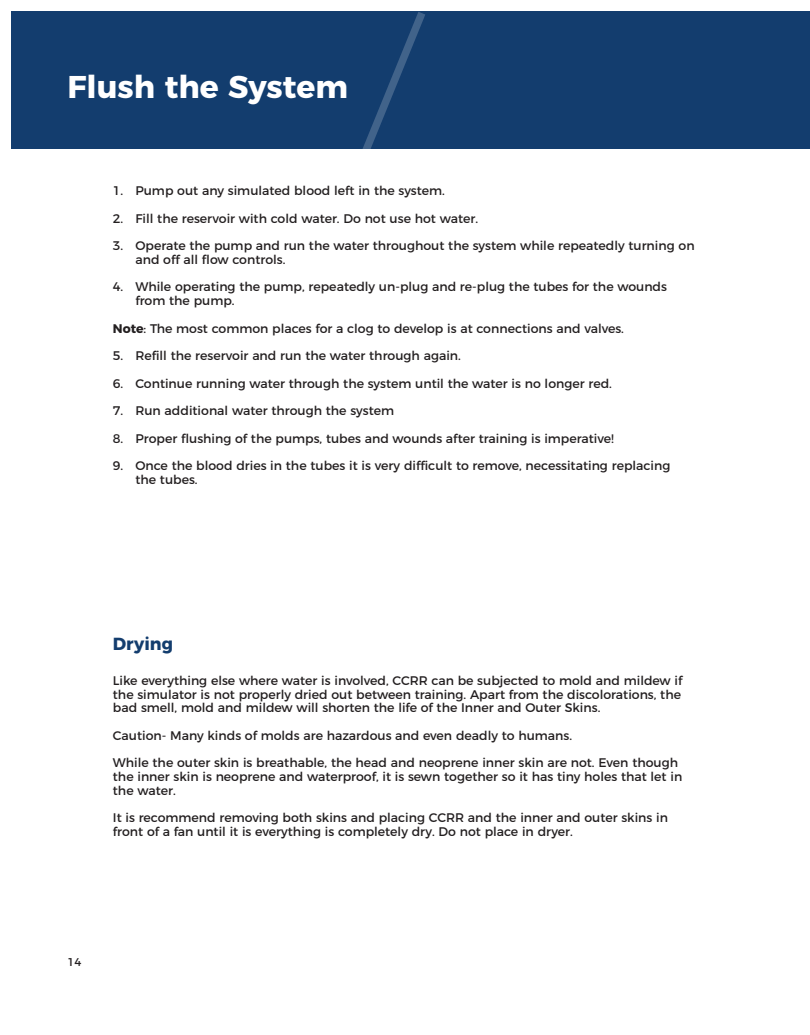
<style>
.page{position:relative;width:810px;height:1035px;background:#fff}
.page>*{position:absolute;margin:0;border:0;box-sizing:border-box;transform-origin:0 0}
.t1{font:700 31.5px "Montserrat";color:#fff}
.Subtitle{font:700 17.5px "Montserrat";color:#133d6e}
.List_Paragraph{font:12.5px/13.8px "Montserrat";color:#231f20}
.t2{font:11.25px "Montserrat";color:#231f20}
.s1{font-weight:700}
</style>
<div class="page">
<div style="left:11px;top:11px;width:777px;height:138px;background:#133d6e"></div>
<svg style="left:362px;top:12px;width:63px;height:137px"></svg>
<div style="left:789px;top:11px;width:21px;height:138px;background:#133d6e"></div>
<p class="t1" style="left:68px;top:61px;width:282px">Flush the System</p>
<p class="List_Paragraph" style="left:113px;top:183px;width:334px">1. Pump out any simulated blood left in the system.</p>
<p class="List_Paragraph" style="left:113px;top:210px;width:367px">2. Fill the reservoir with cold water. Do not use hot water.</p>
<p class="List_Paragraph" style="left:135px;top:238px;width:561px;text-indent:-22px">3. Operate the pump and run the water throughout the system while repeatedly turning on and off all flow controls.</p>
<p class="List_Paragraph" style="left:135px;top:279px;width:533px;text-indent:-22px">4. While operating the pump, repeatedly un-plug and re-plug the tubes for the wounds from the pump.</p>
<p class="List_Paragraph" style="left:113px;top:320px;width:513px"><span class="s1">Note</span>: The most common places for a clog to develop is at connections and valves.</p>
<p class="List_Paragraph" style="left:113px;top:348px;width:350px">5. Refill the reservoir and run the water through again.</p>
<p class="List_Paragraph" style="left:113px;top:375px;width:501px">6. Continue running water through the system until the water is no longer red.</p>
<p class="List_Paragraph" style="left:113px;top:403px;width:283px">7. Run additional water through the system</p>
<p class="List_Paragraph" style="left:113px;top:430px;width:502px">8. Proper flushing of the pumps, tubes and wounds after training is imperative!</p>
<p class="List_Paragraph" style="left:135px;top:458px;width:537px;text-indent:-22px">9. Once the blood dries in the tubes it is very difficult to remove, necessitating replacing the tubes.</p>
<p class="Subtitle" style="left:113px;top:629px;width:62px">Drying</p>
<p class="List_Paragraph" style="left:113px;top:673px;width:571px;text-align:justify">Like everything else where water is involved, CCRR can be subjected to mold and mildew if the simulator is not properly dried out between training. Apart from the discolorations, the bad smell, mold and mildew will shorten the life of the Inner and Outer Skins.</p>
<p class="List_Paragraph" style="left:113px;top:728px;width:461px">Caution- Many kinds of molds are hazardous and even deadly to humans.</p>
<p class="List_Paragraph" style="left:113px;top:755px;width:571px">While the outer skin is breathable, the head and neoprene inner skin are not. Even though the inner skin is neoprene and waterproof, it is sewn together so it has tiny holes that let in the water.</p>
<p class="List_Paragraph" style="left:113px;top:810px;width:557px">It is recommend removing both skins and placing CCRR and the inner and outer skins in front of a fan until it is everything is completely dry. Do not place in dryer.</p>
<p class="t2" style="left:68px;top:953px;width:15px">14</p>
</div>
